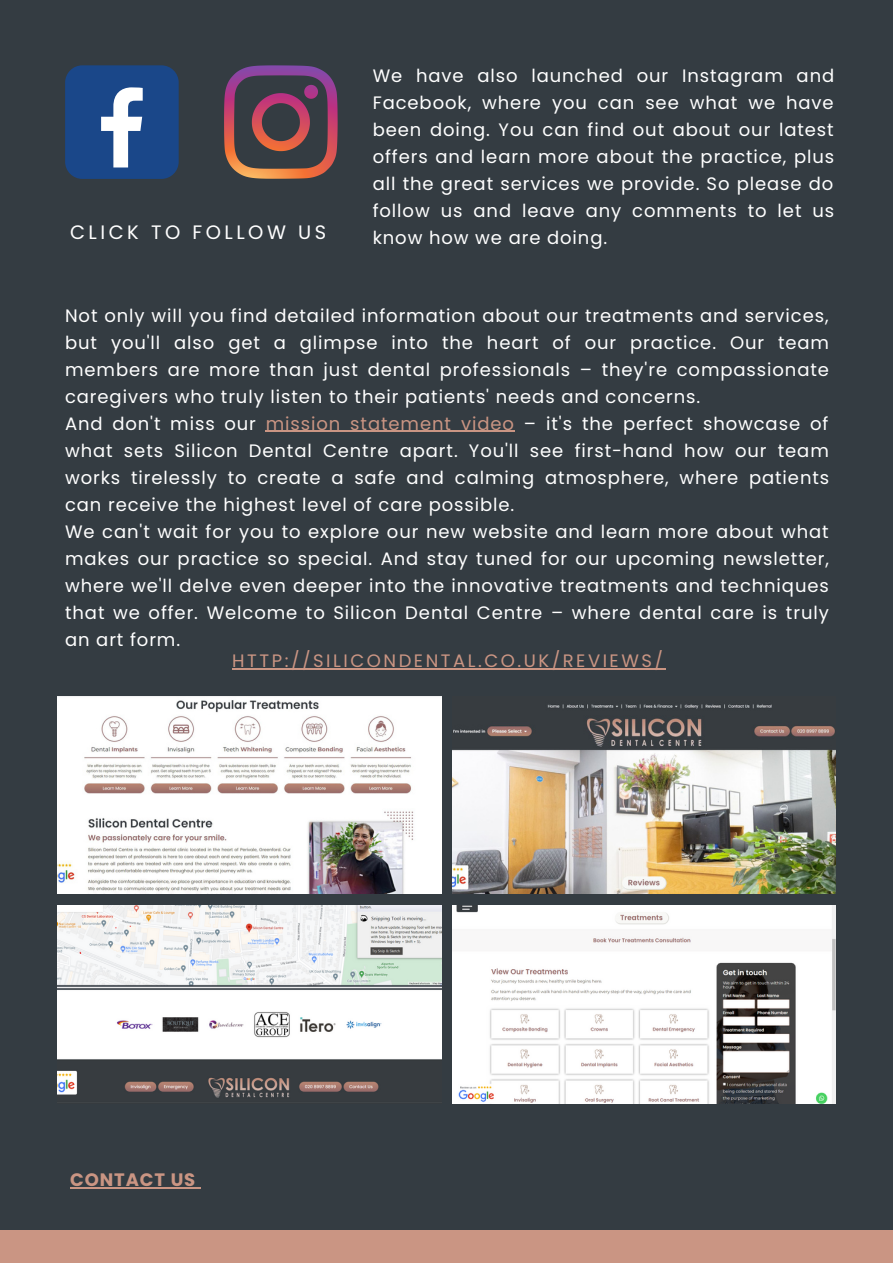
<style>
.page{position:relative;width:893px;height:1264px;background:#fff}
.page>*{position:absolute;margin:0;border:0;box-sizing:border-box;transform-origin:0 0}
.t1{font:19.35px "Poppins";letter-spacing:.18em;color:#fff}
.t2{font:18px/27px "Poppins";letter-spacing:.05em;color:#fff;text-align:justify}
.t3{font:18px "Poppins";letter-spacing:.14em;color:#ca9583}
.t4{font:700 18px "Poppins";letter-spacing:.05em;color:#ca9583}
.s1{color:#ca9583}
</style>
<div class="page">
<div style="left:0;top:0;width:892px;height:1262px;background:#343c42"></div>
<img style="left:57px;top:696px;width:384px;height:198px">
<img style="left:452px;top:704px;width:383px;height:190px">
<img style="left:57px;top:905px;width:384px;height:198px">
<img style="left:452px;top:905px;width:383px;height:198px">
<div style="left:0;top:1230px;width:892px;height:32px;background:#ca9583"></div>
<div style="left:65px;top:65px;width:114px;height:114px;background:#1a4789;border-radius:17px"></div>
<svg style="left:101px;top:87px;width:42px;height:80px"></svg>
<svg style="left:224px;top:65px;width:113px;height:114px"></svg>
<hr style="left:70px;top:1187px;width:126px;height:1px;background:#ca9583">
<hr style="left:266px;top:431px;width:249px;height:1px;background:#ca9583">
<hr style="left:232px;top:668px;width:433px;height:1px;background:#ca9583">
<p class="t2" style="left:373px;top:62px;width:463px">We have also launched our Instagram and Facebook, where you can see what we have been doing. You can find out about our latest offers and learn more about the practice, plus all the great services we provide. So please do follow us and leave any comments to let us</p>
<p class="t1" style="left:70px;top:218px;width:258px">CLICK TO FOLLOW US</p>
<p class="t2" style="left:373px;top:224px;width:236px">know how we are doing.</p>
<p class="t2" style="left:65px;top:302px;width:765px;text-align:left">Not only will you find detailed information about our treatments and services, but you'll also get a glimpse into the heart of our practice. Our team members are more than just dental professionals – they're compassionate caregivers who truly listen to their patients' needs and concerns.<br>And don't miss our <span class="s1">mission statement video</span> – it's the perfect showcase of what sets Silicon Dental Centre apart. You'll see first-hand how our team works tirelessly to create a safe and calming atmosphere, where patients can receive the highest level of care possible.<br>We can't wait for you to explore our new website and learn more about what makes our practice so special. And stay tuned for our upcoming newsletter, where we'll delve even deeper into the innovative treatments and techniques that we offer. Welcome to Silicon Dental Centre – where dental care is truly an art form.</p>
<p class="t3" style="left:232px;top:648px;width:432px">HTTP://SILICONDENTAL.CO.UK/REVIEWS/</p>
<p class="t4" style="left:70px;top:1167px;width:127px">CONTACT US</p>
</div>
